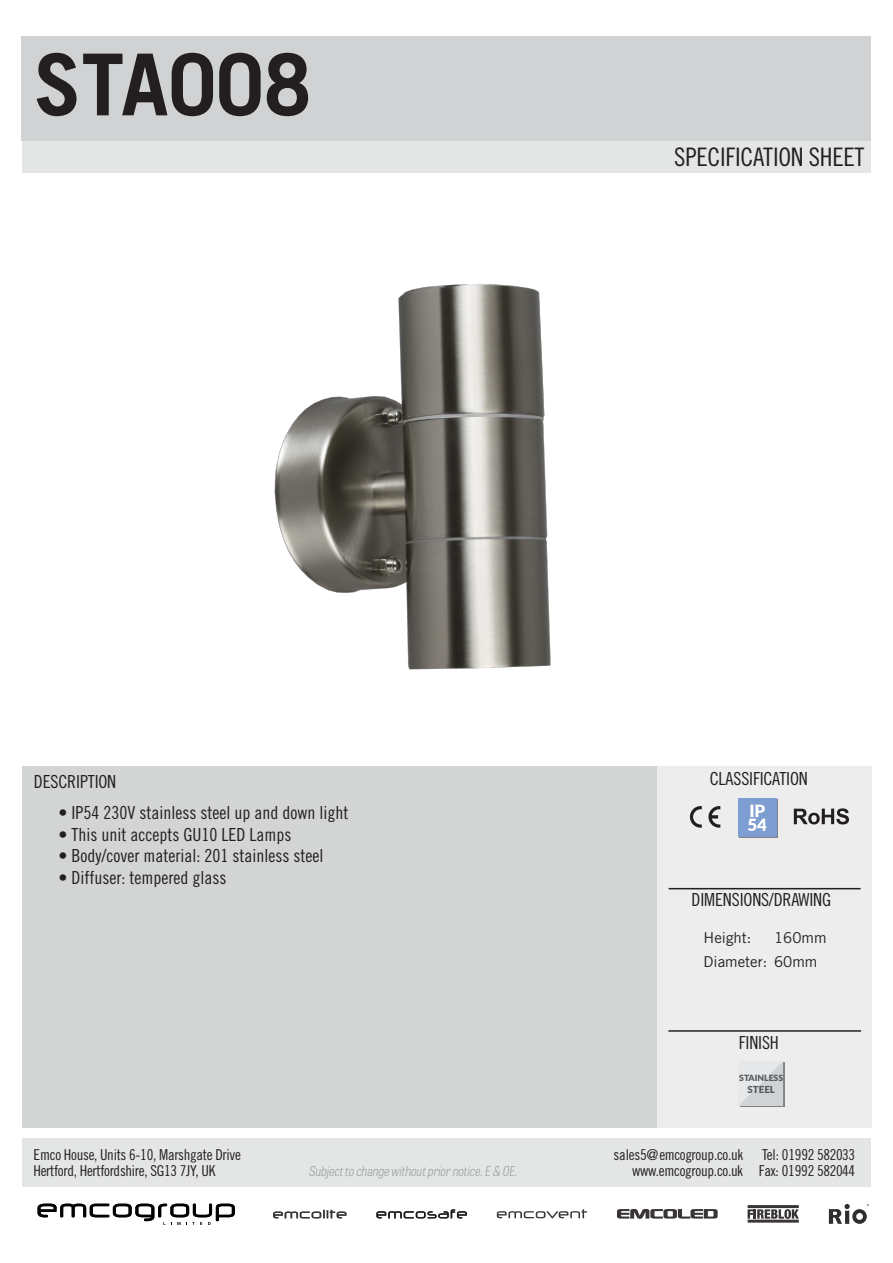
<style>
.page{position:relative;width:893px;height:1263px;background:#fff}
.page>*{position:absolute;margin:0;border:0;box-sizing:border-box;transform-origin:0 0}
.t1{font:700 85.5px "Trade Gothic LT Std";color:#231f20}
.t2{font:25.5px "Trade Gothic LT Std Cn 18";letter-spacing:-.01em;color:#231f20}
.t3{font:18px "Trade Gothic LT Std Cn 18";color:#231f20}
.t4{font:900 16.8px/14.1px "Lato";color:#fff}
.t5{font:15px/16.5px "Trade Gothic LT Std Cn 18";letter-spacing:-.02em;color:#231f20}
.t6{font:15px/24.8px "Trade Gothic LT Std";color:#231f20}
.t7{font:italic 100 13.5px "Tablet Gothic Condensed";color:#939598}
.t8{font:900 9.75px "Lato";color:#57585a}
.t9{font:900 8.55px "Lato";color:#57585a}
</style>
<div class="page">
<div style="left:22px;top:767px;width:636px;height:361px;background:#d3d5d5"></div>
<div style="left:657px;top:767px;width:215px;height:361px;background:#ecedec"></div>
<div style="left:22px;top:141px;width:849px;height:32px;background:#e4e5e5"></div>
<div style="left:21px;top:36px;width:850px;height:105px;background:#d1d2d4"></div>
<hr style="left:669px;top:888px;width:192px;height:1px;background:#231f20">
<hr style="left:668px;top:1030px;width:193px;height:2px;background:#231f20">
<div style="left:22px;top:1138px;width:849px;height:49px;background:#e4e5e5"></div>
<svg style="left:273px;top:1210px;width:73px;height:8px"></svg>
<svg style="left:376px;top:1209px;width:91px;height:9px"></svg>
<svg style="left:38px;top:1204px;width:197px;height:21px"></svg>
<svg style="left:617px;top:1209px;width:101px;height:10px"></svg>
<svg style="left:497px;top:1209px;width:90px;height:9px"></svg>
<svg style="left:748px;top:1209px;width:51px;height:10px"></svg>
<hr style="left:748px;top:1205px;width:51px;height:3px;background:#231f20">
<hr style="left:748px;top:1219px;width:51px;height:3px;background:#231f20">
<svg style="left:829px;top:1204px;width:40px;height:20px"></svg>
<svg style="left:690px;top:806px;width:12px;height:22px"></svg>
<svg style="left:708px;top:806px;width:12px;height:22px"></svg>
<svg style="left:794px;top:808px;width:55px;height:16px"></svg>
<div style="left:739px;top:799px;width:38px;height:38px;background:#7e9ed2"></div>
<div style="left:738px;top:798px;width:38px;height:38px;background:#7e9ed2"></div>
<div style="left:740px;top:1063px;width:44px;height:44px;background:#808285"></div>
<svg style="left:739px;top:1062px;width:44px;height:44px;background:#dbdcde"></svg>
<img style="left:274px;top:283px;width:277px;height:387px">
<h1 class="t1" style="left:34px;top:32px;width:279px">STA008</h1>
<p class="t3" style="left:34px;top:771px;width:84px">DESCRIPTION</p>
<p class="t3" style="left:59px;top:802px;width:291px">• IP54 230V stainless steel up and down light</p>
<p class="t3" style="left:59px;top:824px;width:234px">• This unit accepts GU10 LED Lamps</p>
<p class="t3" style="left:59px;top:845px;width:266px">• Body/cover material: 201 stainless steel</p>
<p class="t3" style="left:59px;top:867px;width:169px">• Diffuser: tempered glass</p>
<h2 class="t2" style="left:674px;top:142px;width:192px">SPECIFICATION SHEET</h2>
<p class="t3" style="left:710px;top:768px;width:100px">CLASSIFICATION</p>
<p class="t4" style="left:747px;top:803px;width:21px">IP<br>54</p>
<p class="t3" style="left:692px;top:889px;width:141px">DIMENSIONS/DRAWING</p>
<p class="t6" style="left:704px;top:925px;width:124px;text-indent:70px">160mm<br>Diameter: 60mm</p>
<p class="t6" style="left:704px;top:925px;width:49px">Height:</p>
<p class="t3" style="left:739px;top:1032px;width:42px">FINISH</p>
<p class="t9" style="left:739px;top:1071px;width:45px">STAINLESS</p>
<p class="t8" style="left:748px;top:1082px;width:29px">STEEL</p>
<p class="t5" style="left:34px;top:1146px;width:209px">Emco House, Units 6-10, Marshgate Drive<br>Hertford, Hertfordshire, SG13 7JY, UK</p>
<p class="t5" style="left:614px;top:1146px;width:131px;text-align:right">sales5@emcogroup.co.uk www.emcogroup.co.uk</p>
<p class="t5" style="left:762px;top:1146px;width:94px">Tel: 01992 582033</p>
<p class="t7" style="left:309px;top:1162px;width:210px">Subject to change without prior notice. E &amp; OE.</p>
<p class="t5" style="left:759px;top:1162px;width:98px">Fax: 01992 582044</p>
</div>
